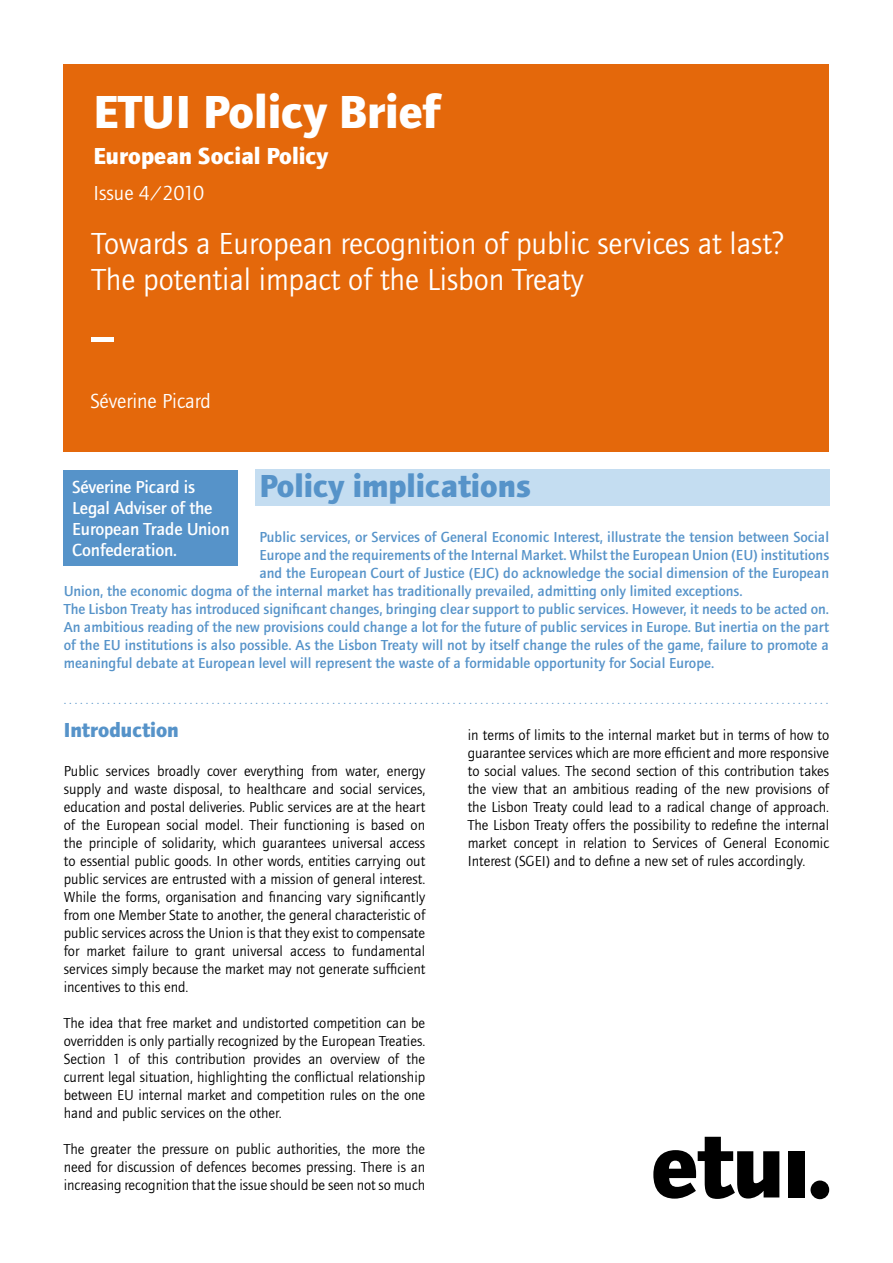
<style>
.page{position:relative;width:893px;height:1263px;background:#fff}
.page>*{position:absolute;margin:0;border:0;box-sizing:border-box;transform-origin:0 0}
.t1{font:500 54px "Foundry Journal";color:#fff}
.t2{font:700 48px "Foundry Journal";color:#fff}
.t3{font:700 33px "Foundry Journal";color:#5693c9}
.t4{font:31.5px/36px "Foundry Journal";color:#fff}
.t5{font:700 24px "Foundry Journal";color:#fff}
.t6{font:21px "Foundry Journal";color:#fff}
.t7{font:700 21px "Foundry Journal";color:#5693c9}
.t8{font:500 18px/21px "Foundry Journal";letter-spacing:-.01em;color:#fff}
.t9{font:15px/18px "Foundry Journal";color:#000;text-align:justify}
.t10{font:500 15px "Foundry Journal";color:#5693c9}
.t11{font:13.5px "Foundry Journal";color:#5693c9}
</style>
<div class="page">
<div style="left:255px;top:470px;width:574px;height:36px;background:#c4ddf1"></div>
<div style="left:64px;top:64px;width:765px;height:388px;background:#e4680b"></div>
<svg style="left:653px;top:1137px;width:126px;height:62px"></svg>
<div style="left:788px;top:1151px;width:16px;height:46px;background:#000"></div>
<div style="left:810px;top:1180px;width:19px;height:19px;background:#000;border-radius:50%"></div>
<div style="left:64px;top:470px;width:174px;height:96px;background:#5693c9"></div>
<h2 class="t2" style="left:94px;top:83px;width:348px">ETUI Policy Brief</h2>
<h3 class="t5" style="left:94px;top:141px;width:236px">European Social Policy</h3>
<h3 class="t6" style="left:94px;top:181px;width:112px">Issue 4/2010</h3>
<h3 class="t4" style="left:92px;top:226px;width:693px">Towards a European recognition of public services at last?<br>The potential impact of the Lisbon Treaty</h3>
<h1 class="t1" style="left:90px;top:307px;width:24px">–</h1>
<h3 class="t6" style="left:90px;top:390px;width:122px">Séverine Picard</h3>
<h3 class="t3" style="left:259px;top:467px;width:273px">Policy implications</h3>
<p class="t10" style="left:259px;top:528px;width:571px">Public services, or Services of General Economic Interest, illustrate the tension between Social</p>
<p class="t10" style="left:259px;top:546px;width:571px">Europe and the requirements of the Internal Market. Whilst the European Union (EU) institutions</p>
<p class="t10" style="left:259px;top:564px;width:571px">and the European Court of Justice (EJC) do acknowledge the social dimension of the European</p>
<p class="t10" style="left:64px;top:582px;width:680px">Union, the economic dogma of the internal market has traditionally prevailed, admitting only limited exceptions.</p>
<p class="t10" style="left:64px;top:600px;width:767px">The Lisbon Treaty has introduced significant changes, bringing clear support to public services. However, it needs to be acted on.</p>
<p class="t10" style="left:64px;top:618px;width:767px">An ambitious reading of the new provisions could change a lot for the future of public services in Europe. But inertia on the part</p>
<p class="t10" style="left:64px;top:636px;width:767px">of the EU institutions is also possible. As the Lisbon Treaty will not by itself change the rules of the game, failure to promote a</p>
<p class="t10" style="left:64px;top:654px;width:652px">meaningful debate at European level will represent the waste of a formidable opportunity for Social Europe.</p>
<p class="t8" style="left:72px;top:476px;width:159px">Séverine Picard is<br>Legal Adviser of the<br>European Trade Union<br>Confederation.</p>
<p class="t11" style="left:64px;top:692px;width:766px">............................................................................................................................................</p>
<h3 class="t7" style="left:64px;top:718px;width:117px">Introduction</h3>
<p class="t9" style="left:64px;top:762px;width:363px">Public services broadly cover everything from water, energy supply and waste disposal, to healthcare and social services, education and postal deliveries. Public services are at the heart of the European social model. Their functioning is based on the principle of solidarity, which guarantees universal access to essential public goods. In other words, entities carrying out public services are entrusted with a mission of general interest.<br>While the forms, organisation and financing vary significantly from one Member State to another, the general characteristic of public services across the Union is that they exist to compensate for market failure to grant universal access to fundamental services simply because the market may not generate sufficient incentives to this end.</p>
<p class="t9" style="left:64px;top:1014px;width:363px">The idea that free market and undistorted competition can be overridden is only partially recognized by the European Treaties.<br>Section 1 of this contribution provides an overview of the current legal situation, highlighting the conflictual relationship between EU internal market and competition rules on the one hand and public services on the other.</p>
<p class="t9" style="left:64px;top:1140px;width:363px">The greater the pressure on public authorities, the more the need for discussion of defences becomes pressing. There is an increasing recognition that the issue should be seen not so much</p>
<p class="t9" style="left:468px;top:726px;width:363px">in terms of limits to the internal market but in terms of how to guarantee services which are more efficient and more responsive to social values. The second section of this contribution takes the view that an ambitious reading of the new provisions of the Lisbon Treaty could lead to a radical change of approach.<br>The Lisbon Treaty offers the possibility to redefine the internal market concept in relation to Services of General Economic Interest (SGEI) and to define a new set of rules accordingly.</p>
</div>
